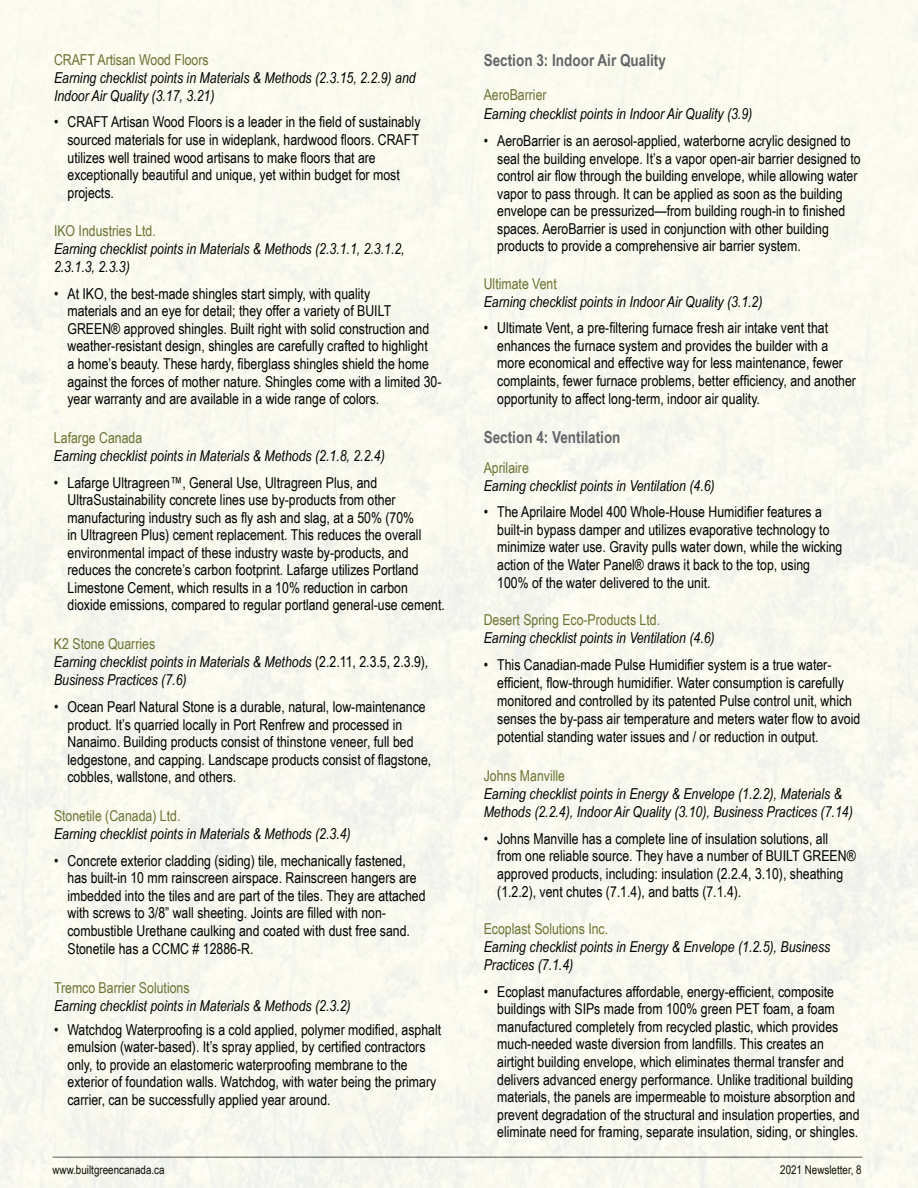
<style>
.page{position:relative;width:918px;height:1188px;background:#fff}
.page>*{position:absolute;margin:0;border:0;box-sizing:border-box;transform-origin:0 0}
.t1{font:700 16.5px "Arial Narrow";color:#656669}
.t2{font:15px/17.5px "Arial Narrow";color:#000}
.t3{font:italic 15px/18px "Arial Narrow";color:#000}
.t4{font:15px "Arial Narrow";color:#6a7231}
.t5{font:15px "Arial Narrow";color:#6b7230}
.t6{font:12px "Arial Narrow";color:#000}
.s1{font-style:normal;color:#6a7231}
.s2{font-style:normal}
</style>
<div class="page">
<p class="t4" style="left:54px;top:49px;width:156px">CRAFT Artisan Wood Floors</p>
<p class="t3" style="left:54px;top:68px;width:363px">Earning checklist points in Materials &amp; Methods (2.3.15, 2.2.9) and<br>Indoor Air Quality (3.17, 3.21)</p>
<p class="t2" style="left:68px;top:113px;width:355px;text-indent:-14px">• CRAFT Artisan Wood Floors is a leader in the field of sustainably sourced materials for use in wideplank, hardwood floors. CRAFT utilizes well trained wood artisans to make floors that are exceptionally beautiful and unique, yet within budget for most projects.</p>
<p class="t4" style="left:54px;top:220px;width:103px">IKO Industries Ltd.</p>
<p class="t3" style="left:54px;top:240px;width:352px">Earning checklist points in Materials &amp; Methods (2.3.1.1, 2.3.1.2,<br>2.3.1.3, 2.3.3)</p>
<p class="t2" style="left:67px;top:284px;width:375px;text-indent:-13px">• At IKO, the best-made shingles start simply, with quality<br>materials and an eye for detail; they offer a variety of BUILT GREEN® approved shingles. Built right with solid construction and weather-resistant design, shingles are carefully crafted to highlight<br>a home’s beauty. These hardy, fiberglass shingles shield the home against the forces of mother nature. Shingles come with a limited 30- year warranty and are available in a wide range of colors.</p>
<p class="t4" style="left:54px;top:427px;width:90px">Lafarge Canada</p>
<p class="t3" style="left:54px;top:447px;width:332px">Earning checklist points in Materials &amp; Methods (2.1.8, 2.2.4)</p>
<p class="t2" style="left:67px;top:473px;width:379px;text-indent:-14px">• Lafarge Ultragreen™, General Use, Ultragreen Plus, and UltraSustainability concrete lines use by-products from other manufacturing industry such as fly ash and slag, at a 50% (70%<br>in Ultragreen Plus) cement replacement. This reduces the overall environmental impact of these industry waste by-products, and reduces the concrete’s carbon footprint. Lafarge utilizes Portland Limestone Cement, which results in a 10% reduction in carbon dioxide emissions, compared to regular portland general-use cement.</p>
<p class="t3" style="left:54px;top:635px;width:376px"><span class="s1">K2 Stone Quarries<br></span>Earning checklist points in Materials &amp; Methods <span class="s2">(2.2.11, 2.3.5, 2.3.9)</span>,<br>Business Practices (7.6)</p>
<p class="t2" style="left:68px;top:697px;width:365px;text-indent:-14px">• Ocean Pearl Natural Stone is a durable, natural, low-maintenance product. It’s quarried locally in Port Renfrew and processed in Nanaimo. Building products consist of thinstone veneer, full bed ledgestone, and capping. Landscape products consist of flagstone, cobbles, wallstone, and others.</p>
<p class="t4" style="left:54px;top:805px;width:128px">Stonetile (Canada) Ltd.</p>
<p class="t3" style="left:54px;top:825px;width:298px">Earning checklist points in Materials &amp; Methods (2.3.4)</p>
<p class="t2" style="left:68px;top:851px;width:360px;text-indent:-14px">• Concrete exterior cladding (siding) tile, mechanically fastened, has built-in 10 mm rainscreen airspace. Rainscreen hangers are imbedded into the tiles and are part of the tiles. They are attached with screws to 3/8” wall sheeting. Joints are filled with non&shy;combustible Urethane caulking and coated with dust free sand.<br>Stonetile has a CCMC # 12886-R.</p>
<p class="t4" style="left:54px;top:976px;width:137px">Tremco Barrier Solutions</p>
<p class="t3" style="left:54px;top:996px;width:298px">Earning checklist points in Materials &amp; Methods (2.3.2)</p>
<p class="t2" style="left:68px;top:1020px;width:375px;text-indent:-14px">• Watchdog Waterproofing is a cold applied, polymer modified, asphalt emulsion (water-based). It’s spray applied, by certified contractors only, to provide an elastomeric waterproofing membrane to the exterior of foundation walls. Watchdog, with water being the primary carrier, can be successfully applied year around.</p>
<p class="t1" style="left:484px;top:48px;width:184px">Section 3: Indoor Air Quality</p>
<p class="t4" style="left:484px;top:83px;width:64px">AeroBarrier</p>
<p class="t3" style="left:484px;top:105px;width:270px">Earning checklist points in Indoor Air Quality (3.9)</p>
<p class="t2" style="left:497px;top:131px;width:365px;text-indent:-14px">• AeroBarrier is an aerosol-applied, waterborne acrylic designed to seal the building envelope. It’s a vapor open-air barrier designed to control air flow through the building envelope, while allowing water vapor to pass through. It can be applied as soon as the building envelope can be pressurized—from building rough-in to finished spaces. AeroBarrier is used in conjunction with other building products to provide a comprehensive air barrier system.</p>
<p class="t4" style="left:484px;top:272px;width:75px">Ultimate Vent</p>
<p class="t3" style="left:484px;top:292px;width:280px">Earning checklist points in Indoor Air Quality (3.1.2)</p>
<p class="t2" style="left:497px;top:319px;width:360px;text-indent:-14px">• Ultimate Vent, a pre-filtering furnace fresh air intake vent that enhances the furnace system and provides the builder with a more economical and effective way for less maintenance, fewer complaints, fewer furnace problems, better efficiency, and another opportunity to affect long-term, indoor air quality.</p>
<p class="t1" style="left:484px;top:425px;width:138px">Section 4: Ventilation</p>
<p class="t4" style="left:484px;top:457px;width:47px">Aprilaire</p>
<p class="t3" style="left:484px;top:476px;width:232px">Earning checklist points in Ventilation (4.6)</p>
<p class="t2" style="left:497px;top:503px;width:347px;text-indent:-14px">• The Aprilaire Model 400 Whole-House Humidifier features a built-in bypass damper and utilizes evaporative technology to minimize water use. Gravity pulls water down, while the wicking action of the Water Panel® draws it back to the top, using 100% of the water delivered to the unit.</p>
<p class="t4" style="left:484px;top:609px;width:178px">Desert Spring Eco-Products Ltd.</p>
<p class="t3" style="left:484px;top:629px;width:232px">Earning checklist points in Ventilation (4.6)</p>
<p class="t2" style="left:497px;top:655px;width:365px;line-height:18px;text-indent:-14px">• This Canadian-made Pulse Humidifier system is a true water&shy;efficient, flow-through humidifier. Water consumption is carefully monitored and controlled by its patented Pulse control unit, which senses the by-pass air temperature and meters water flow to avoid potential standing water issues and / or reduction in output.</p>
<p class="t5" style="left:484px;top:765px;width:83px">Johns Manville</p>
<p class="t3" style="left:484px;top:785px;width:371px">Earning checklist points in Energy &amp; Envelope (1.2.2), Materials &amp;<br>Methods (2.2.4), Indoor Air Quality (3.10), Business Practices (7.14)</p>
<p class="t2" style="left:497px;top:829px;width:360px;text-indent:-14px">• Johns Manville has a complete line of insulation solutions, all from one reliable source. They have a number of BUILT GREEN® approved products, including: insulation (2.2.4, 3.10), sheathing (1.2.2), vent chutes (7.1.4), and batts (7.1.4).</p>
<p class="t5" style="left:484px;top:918px;width:126px">Ecoplast Solutions Inc.</p>
<p class="t3" style="left:484px;top:938px;width:348px">Earning checklist points in Energy &amp; Envelope (1.2.5), Business<br>Practices (7.1.4)</p>
<p class="t2" style="left:497px;top:982px;width:364px;text-indent:-14px">• Ecoplast manufactures affordable, energy-efficient, composite buildings with SIPs made from 100% green PET foam, a foam manufactured completely from recycled plastic, which provides much-needed waste diversion from landfills. This creates an airtight building envelope, which eliminates thermal transfer and delivers advanced energy performance. Unlike traditional building materials, the panels are impermeable to moisture absorption and prevent degradation of the structural and insulation properties, and eliminate need for framing, separate insulation, siding, or shingles.</p>
<p class="t6" style="left:52px;top:1161px;width:114px">www.builtgreencanada.ca</p>
<p class="t6" style="left:780px;top:1161px;width:83px">2021 Newsletter, 8</p>
</div>
